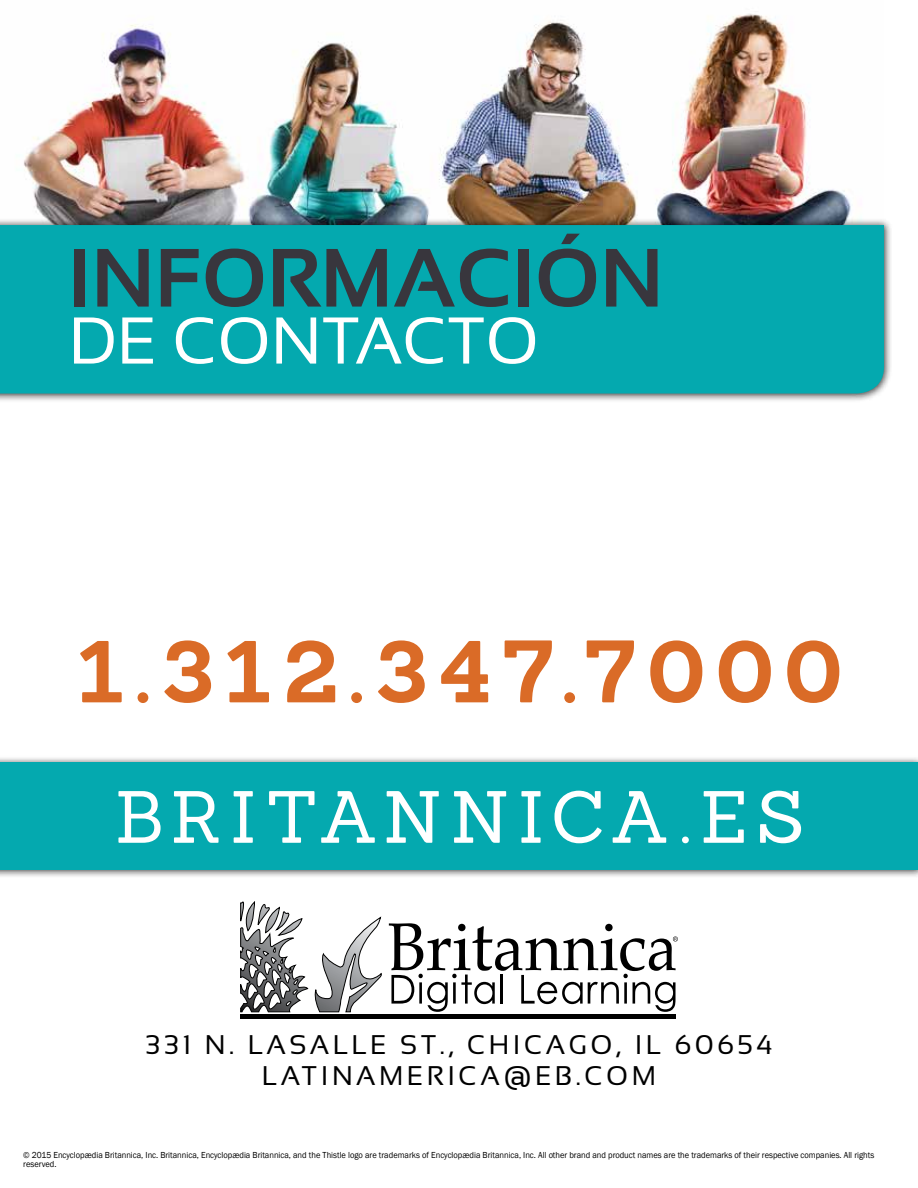
<style>
.page{position:relative;width:918px;height:1188px;background:#fff}
.page>*{position:absolute;margin:0;border:0;box-sizing:border-box;transform-origin:0 0}
.t1{font:700 85.5px "Sanchez";letter-spacing:.13em;color:#da6b27}
.t2{font:700 82.5px "Sansation";color:#38363d}
.t3{font:72px "Sanchez";letter-spacing:.105em;color:#fff}
.t4{font:66px "Sansation";color:#fff}
.t5{font:27px/31.5px "Sansation";letter-spacing:.13em;color:#000;text-align:center}
.t6{font:9px/9px "Franklin Gothic";color:#000;scale:.94 1}
</style>
<div class="page">
<div style="left:0;top:755px;width:918px;height:123px;background:#000;opacity:.75"></div>
<div style="left:0;top:762px;width:918px;height:107px;background:#04a9af"></div>
<img style="left:23px;top:14px;width:828px;height:204px">
<div style="left:0;top:218px;width:893px;height:184px;background:#000;opacity:.75"></div>
<div style="left:0;top:225px;width:884px;height:169px;background:#04a9af"></div>
<hr style="left:240px;top:1015px;width:436px;height:4px;background:#000">
<svg style="left:389px;top:923px;width:289px;height:89px"></svg>
<svg style="left:240px;top:901px;width:142px;height:114px"></svg>
<h2 class="t2" style="left:69px;top:232px;width:596px">INFORMACIÓN</h2>
<h3 class="t4" style="left:69px;top:304px;width:472px">DE CONTACTO</h3>
<h1 class="t1" style="left:78px;top:613px;width:766px">1.312.347.7000</h1>
<h3 class="t3" style="left:115px;top:771px;width:691px">BRITANNICA.ES</h3>
<h3 class="t5" style="left:145px;top:1029px;width:629px">331 N. LASALLE ST., CHICAGO, IL 60654<br>LATINAMERICA@EB.COM</h3>
<p class="t6" style="left:23px;top:1151px;width:907px">© 2015 Encyclopædia Britannica, Inc. Britannica, Encyclopædia Britannica, and the Thistle logo are trademarks of Encyclopædia Britannica, Inc. All other brand and product names are the trademarks of their respective companies. All rights reserved.</p>
</div>
